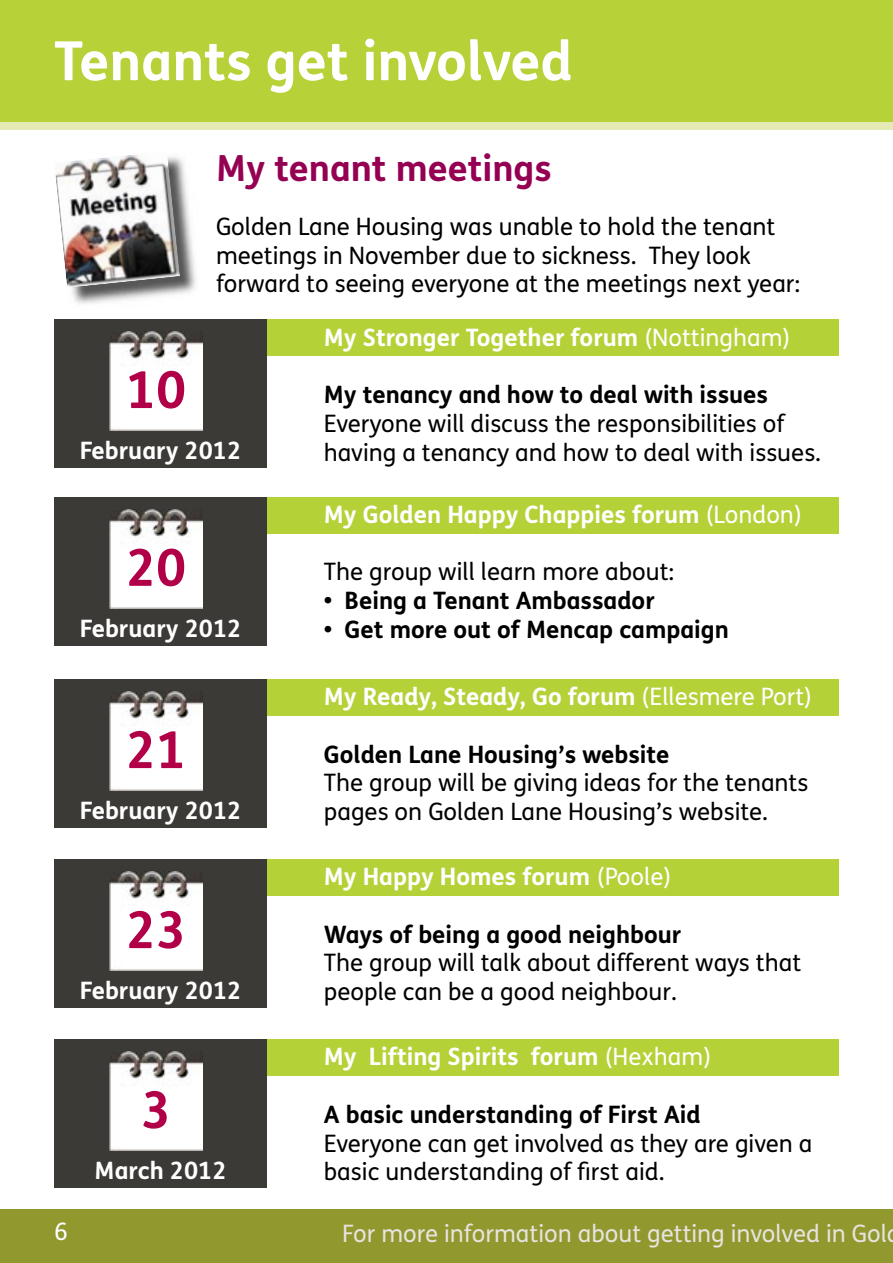
<style>
.page{position:relative;width:893px;height:1263px;background:#fff}
.page>*{position:absolute;margin:0;border:0;box-sizing:border-box;transform-origin:0 0}
.t1{font:700 54px "FS Mencap";color:#fff}
.t2{font:700 51px "FS Mencap";color:#b10048}
.t3{font:700 36px "FS Mencap";color:#940052}
.t4{font:24px/28.8px "FS Mencap";color:#000}
.t5{font:700 24px "FS Mencap";color:#fff}
.t6{font:700 24px "FS Mencap";color:#000}
.t7{font:24px "FS Mencap";color:#e7e3de}
.t8{font:24px "FS Mencap";color:#fff}
.s1{font-weight:400}
</style>
<div class="page">
<div style="left:248px;top:319px;width:591px;height:36px;background:#b5d138"></div>
<div style="left:254px;top:497px;width:585px;height:36px;background:#b5d138"></div>
<div style="left:257px;top:679px;width:582px;height:36px;background:#b5d138"></div>
<div style="left:254px;top:859px;width:585px;height:36px;background:#b5d138"></div>
<div style="left:257px;top:1039px;width:582px;height:36px;background:#b5d138"></div>
<div style="left:54px;top:319px;width:213px;height:149px;background:#3c3a37"></div>
<img style="left:109px;top:331px;width:93px;height:100px">
<div style="left:0;top:0;width:893px;height:126px;background:#b7d238"></div>
<div style="left:0;top:1209px;width:893px;height:54px;background:#90982e"></div>
<div style="left:0;top:122px;width:893px;height:8px;background:#e5eab4"></div>
<img style="left:180px;top:159px;width:15px;height:115px">
<img style="left:180px;top:245px;width:15px;height:24px">
<img style="left:72px;top:274px;width:124px;height:30px">
<img style="left:55px;top:155px;width:125px;height:133px">
<div style="left:54px;top:497px;width:213px;height:149px;background:#3c3a37"></div>
<img style="left:109px;top:509px;width:93px;height:99px">
<div style="left:54px;top:679px;width:213px;height:149px;background:#3c3a37"></div>
<img style="left:109px;top:692px;width:93px;height:98px">
<div style="left:54px;top:859px;width:213px;height:149px;background:#3c3a37"></div>
<img style="left:109px;top:871px;width:93px;height:100px">
<div style="left:54px;top:1040px;width:213px;height:148px;background:#3c3a37"></div>
<img style="left:109px;top:1052px;width:93px;height:99px">
<h1 class="t1" style="left:54px;top:27px;width:520px">Tenants get involved</h1>
<h3 class="t3" style="left:216px;top:146px;width:337px">My tenant meetings</h3>
<p class="t4" style="left:216px;top:212px;width:586px">Golden Lane Housing was unable to hold the tenant meetings in November due to sickness. They look forward to seeing everyone at the meetings next year:</p>
<h2 class="t2" style="left:126px;top:358px;width:62px">10</h2>
<p class="t5" style="left:80px;top:436px;width:163px">February 2012</p>
<h2 class="t2" style="left:126px;top:536px;width:62px">20</h2>
<p class="t5" style="left:80px;top:613px;width:163px">February 2012</p>
<h2 class="t2" style="left:126px;top:718px;width:62px">21</h2>
<p class="t5" style="left:80px;top:796px;width:163px">February 2012</p>
<h2 class="t2" style="left:126px;top:898px;width:62px">23</h2>
<p class="t5" style="left:80px;top:976px;width:163px">February 2012</p>
<p class="t8" style="left:54px;top:1218px;width:15px">6</p>
<h2 class="t2" style="left:141px;top:1078px;width:32px">3</h2>
<p class="t5" style="left:95px;top:1156px;width:133px">March 2012</p>
<p class="t5" style="left:324px;top:322px;width:468px">My Stronger Together forum <span class="s1">(Nottingham)</span></p>
<p class="t6" style="left:324px;top:380px;width:446px">My tenancy and how to deal with issues</p>
<p class="t4" style="left:324px;top:410px;width:499px">Everyone will discuss the responsibilities of having a tenancy and how to deal with issues.</p>
<p class="t5" style="left:324px;top:499px;width:479px">My Golden Happy Chappies forum <span class="s1">(London)</span></p>
<p class="t4" style="left:324px;top:558px;width:352px">The group will learn more about:</p>
<p class="t6" style="left:324px;top:586px;width:332px">• Being a Tenant Ambassador</p>
<p class="t6" style="left:324px;top:614px;width:407px">• Get more out of Mencap campaign</p>
<p class="t5" style="left:324px;top:681px;width:490px">My Ready, Steady, Go forum <span class="s1">(Ellesmere Port)</span></p>
<p class="t6" style="left:324px;top:739px;width:347px">Golden Lane Housing’s website</p>
<p class="t4" style="left:324px;top:769px;width:486px">The group will be giving ideas for the tenants pages on Golden Lane Housing’s website.</p>
<p class="t5" style="left:324px;top:861px;width:349px">My Happy Homes forum <span class="s1">(Poole)</span></p>
<p class="t6" style="left:324px;top:919px;width:359px">Ways of being a good neighbour</p>
<p class="t4" style="left:324px;top:949px;width:479px">The group will talk about different ways that people can be a good neighbour.</p>
<p class="t5" style="left:324px;top:1042px;width:389px">My Lifting Spirits forum <span class="s1">(Hexham)</span></p>
<p class="t6" style="left:324px;top:1099px;width:378px">A basic understanding of First Aid</p>
<p class="t4" style="left:324px;top:1129px;width:490px">Everyone can get involved as they are given a basic understanding of first aid.</p>
<p class="t7" style="left:342px;top:1220px;width:546px">For more information about getting involved in Gol</p>
</div>
